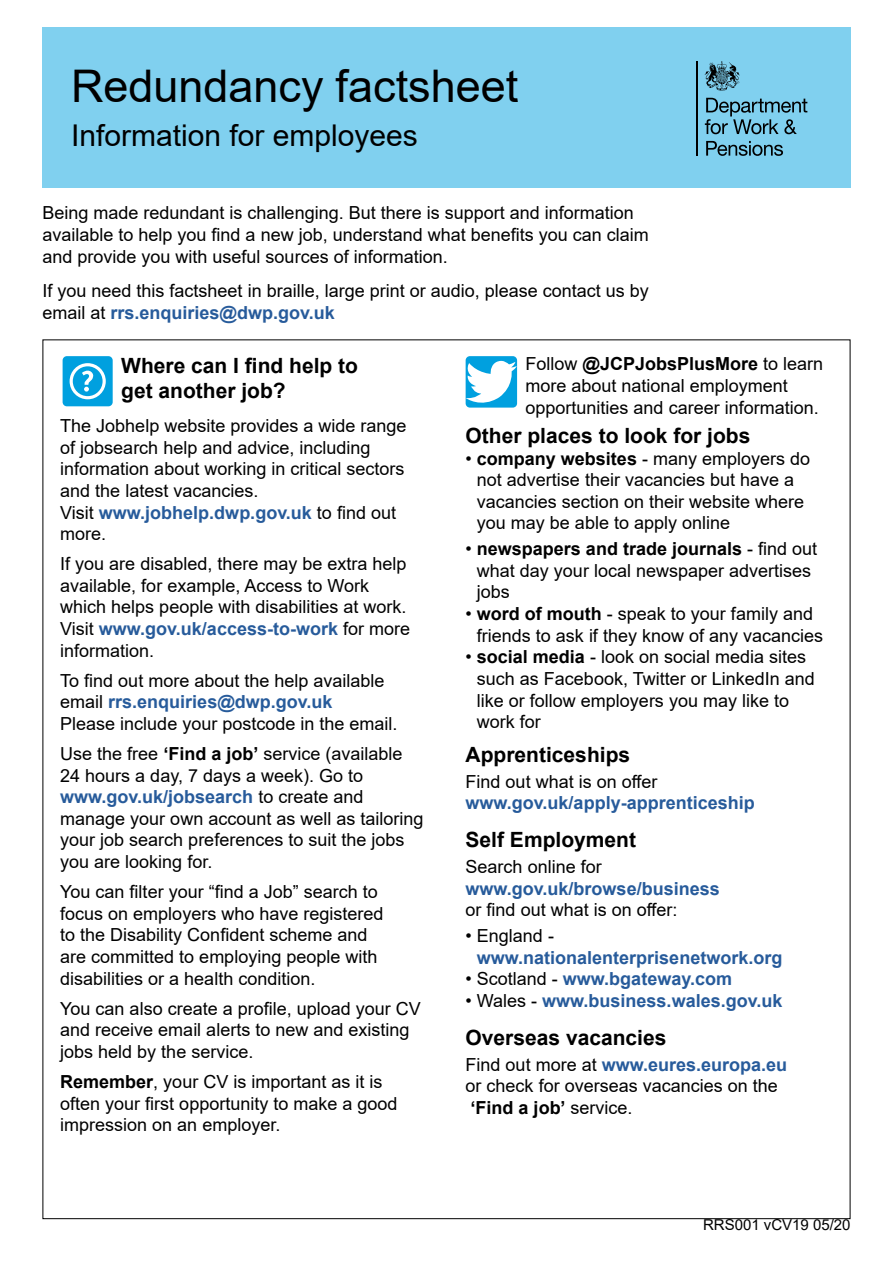
<style>
.page{position:relative;width:893px;height:1263px;background:#fff}
.page>*{position:absolute;margin:0;border:0;box-sizing:border-box;transform-origin:0 0}
.t1{font:45px "Arial";color:#000}
.t2{font:30px "Arial";color:#000}
.t3{font:700 21px/25.2px "Arial";color:#000}
.t4{font:18px/21.6px "Arial";color:#000}
.t5{font:700 18px "Arial";color:#275b9b}
.t6{font:15px "Arial";color:#000}
.s1{font-weight:700;color:#275b9b}
.s2{font-weight:700}
.s3{font-weight:400;color:#000}
</style>
<div class="page">
<div style="left:43px;top:28px;width:808px;height:160px;background:#80d0ef"></div>
<hr style="left:696px;top:61px;width:2px;height:95px;background:#000">
<svg style="left:705px;top:98px;width:102px;height:36px"></svg>
<svg style="left:706px;top:141px;width:77px;height:15px"></svg>
<svg style="left:704px;top:61px;width:36px;height:29px"></svg>
<div style="left:63px;top:356px;width:50px;height:50px;background:#00a0df;border-radius:4px"></div>
<svg style="left:70px;top:363px;width:36px;height:36px"></svg>
<div style="left:73px;top:366px;width:30px;height:30px;background:#00a0df;border-radius:50%"></div>
<svg style="left:82px;top:370px;width:11px;height:22px"></svg>
<div style="left:466px;top:356px;width:51px;height:52px;background:#00a0df;border-radius:4px"></div>
<svg style="left:465px;top:358px;width:52px;height:50px"></svg>
<h1 class="t1" style="left:71px;top:55px;width:449px">Redundancy factsheet</h1>
<h2 class="t2" style="left:71px;top:115px;width:348px">Information for employees</h2>
<p class="t4" style="left:43px;top:202px;width:608px">Being made redundant is challenging. But there is support and information available to help you find a new job, understand what benefits you can claim and provide you with useful sources of information.</p>
<p class="t4" style="left:43px;top:280px;width:608px">If you need this factsheet in braille, large print or audio, please contact us by email at <span class="s1">rrs.enquiries@dwp.gov.uk</span></p>
<p class="t3" style="left:121px;top:353px;width:238px">Where can I find help to get another job?</p>
<p class="t4" style="left:60px;top:415px;width:348px">The Jobhelp website provides a wide range of jobsearch help and advice, including information about working in critical sectors and the latest vacancies.<br>Visit <span class="s1">www.jobhelp.dwp.gov.uk</span> to find out more.</p>
<p class="t4" style="left:60px;top:553px;width:351px">If you are disabled, there may be extra help available, for example, Access to Work which helps people with disabilities at work.<br>Visit <span class="s1">www.gov.uk/access-to-work</span> for more information.</p>
<p class="t4" style="left:60px;top:669px;width:339px">To find out more about the help available email <span class="s1">rrs.enquiries@dwp.gov.uk<br></span>Please include your postcode in the email.</p>
<p class="t4" style="left:60px;top:743px;width:365px">Use the free <span class="s2">‘Find a job’</span> service (available 24 hours a day, 7 days a week). Go to <span class="s1">www.gov.uk/jobsearch</span> to create and manage your own account as well as tailoring your job search preferences to suit the jobs you are looking for.</p>
<p class="t4" style="left:60px;top:881px;width:325px">You can filter your “find a Job” search to focus on employers who have registered to the Disability Confident scheme and are committed to employing people with disabilities or a health condition.</p>
<p class="t4" style="left:60px;top:997px;width:362px">You can also create a profile, upload your CV and receive email alerts to new and existing jobs held by the service.</p>
<p class="t4" style="left:60px;top:1071px;width:339px"><span class="s2">Remember</span>, your CV is important as it is often your first opportunity to make a good impression on an employer.</p>
<p class="t4" style="left:526px;top:353px;width:299px">Follow <span class="s2">@JCPJobsPlusMore</span> to learn more about national employment opportunities and career information.</p>
<p class="t3" style="left:466px;top:423px;width:286px">Other places to look for jobs</p>
<p class="t4" style="left:477px;top:447px;width:335px;text-indent:-11px">• <span class="s2">company websites</span> - many employers do not advertise their vacancies but have a vacancies section on their website where you may be able to apply online</p>
<p class="t4" style="left:477px;top:538px;width:342px;text-indent:-11px">• <span class="s2">newspapers and trade journals</span> - find out what day your local newspaper advertises jobs</p>
<p class="t4" style="left:477px;top:603px;width:348px;text-indent:-11px">• <span class="s2">word of mouth</span> - speak to your family and friends to ask if they know of any vacancies</p>
<p class="t4" style="left:477px;top:646px;width:339px;text-indent:-11px">• <span class="s2">social media</span> - look on social media sites such as Facebook, Twitter or LinkedIn and like or follow employers you may like to work for</p>
<p class="t3" style="left:466px;top:742px;width:166px">Apprenticeships</p>
<p class="t4" style="left:466px;top:770px;width:193px">Find out what is on offer</p>
<p class="t5" style="left:466px;top:790px;width:291px">www.gov.uk/apply-apprenticeship</p>
<p class="t3" style="left:466px;top:827px;width:172px">Self Employment</p>
<p class="t4" style="left:466px;top:856px;width:138px">Search online for</p>
<p class="t5" style="left:466px;top:876px;width:256px">www.gov.uk/browse/business</p>
<p class="t4" style="left:466px;top:899px;width:213px">or find out what is on offer:</p>
<p class="t4" style="left:466px;top:925px;width:90px">• England -</p>
<p class="t5" style="left:477px;top:945px;width:307px">www.nationalenterprisenetwork.org</p>
<p class="t5" style="left:466px;top:966px;width:268px"><span class="s3">• Scotland -</span> www.bgateway.com</p>
<p class="t5" style="left:466px;top:988px;width:318px"><span class="s3">• Wales -</span> www.business.wales.gov.uk</p>
<p class="t3" style="left:466px;top:1025px;width:202px">Overseas vacancies</p>
<p class="t4" style="left:466px;top:1053px;width:323px">Find out more at <span class="s1">www.eures.europa.eu </span>or check for overseas vacancies on the <span class="s2">‘Find a job’</span> service.</p>
<p class="t6" style="left:703px;top:1215px;width:149px">RRS001 vCV19 05/20</p>
</div>
